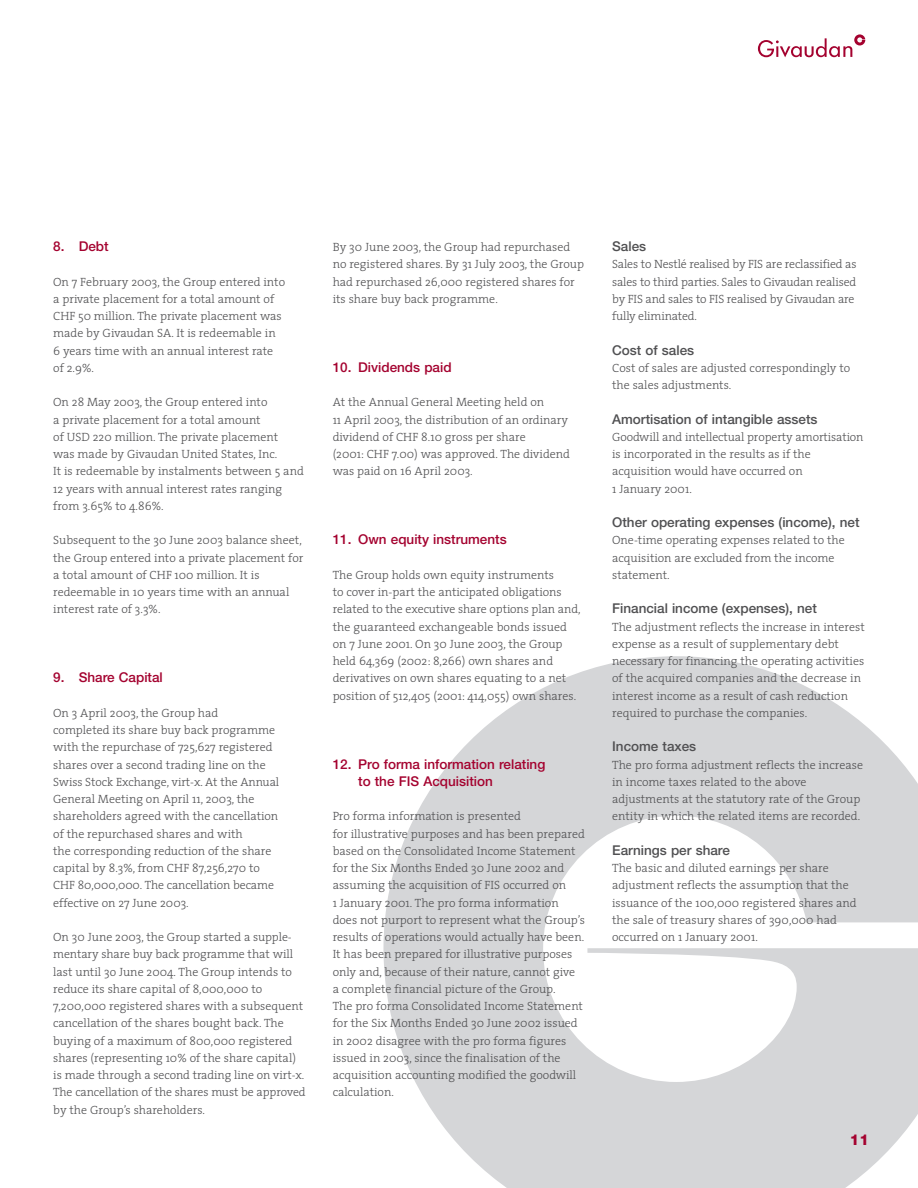
<style>
.page{position:relative;width:918px;height:1188px;background:#fff}
.page>*{position:absolute;margin:0;border:0;box-sizing:border-box;transform-origin:0 0}
.t1{font:800 15px "Helvetica Neue";color:#a4022f}
.t2{font:500 13.5px "Helvetica Neue";color:#505052}
.t3{font:500 13.5px/17.2px "Helvetica Neue";color:#a4022f}
.t4{font:300 12px/17.2px "The Serif";color:#505052}
</style>
<div class="page">
<svg style="left:383px;top:656px;width:535px;height:532px;fill:#d5d6d8"></svg>
<svg style="left:758px;top:34px;width:107px;height:23px"></svg>
<p class="t3" style="left:53px;top:239px;width:57px">8. Debt</p>
<p class="t4" style="left:53px;top:275px;width:233px">On 7 February 2003, the Group entered into a private placement for a total amount of CHF 50 million. The private placement was made by Givaudan SA. It is redeemable in 6 years time with an annual interest rate of 2.9%.</p>
<p class="t4" style="left:53px;top:395px;width:252px">On 28 May 2003, the Group entered into<br>a private placement for a total amount<br>of USD 220 million. The private placement<br>was made by Givaudan United States, Inc.<br>It is redeemable by instalments between 5 and 12 years with annual interest rates ranging from 3.65% to 4.86%.</p>
<p class="t4" style="left:53px;top:533px;width:252px">Subsequent to the 30 June 2003 balance sheet, the Group entered into a private placement for a total amount of CHF 100 million. It is redeemable in 10 years time with an annual interest rate of 3.3%.</p>
<p class="t3" style="left:53px;top:670px;width:111px">9. Share Capital</p>
<p class="t4" style="left:53px;top:706px;width:228px">On 3 April 2003, the Group had<br>completed its share buy back programme with the repurchase of 725,627 registered shares over a second trading line on the Swiss Stock Exchange, virt-x. At the Annual General Meeting on April 11, 2003, the shareholders agreed with the cancellation of the repurchased shares and with<br>the corresponding reduction of the share capital by 8.3%, from CHF 87,256,270 to CHF 80,000,000. The cancellation became effective on 27 June 2003.</p>
<p class="t4" style="left:53px;top:930px;width:254px">On 30 June 2003, the Group started a supple&shy;mentary share buy back programme that will last until 3o June 2004. The Group intends to reduce its share capital of 8,000,000 to 7,200,000 registered shares with a subsequent cancellation of the shares bought back. The buying of a maximum of 800,000 registered shares (representing 10% of the share capital) is made through a second trading line on virt-x.<br>The cancellation of the shares must be approved by the Group’s shareholders.</p>
<p class="t4" style="left:333px;top:240px;width:253px">By 30 June 2003, the Group had repurchased no registered shares. By 31 July 2003, the Group had repurchased 26,000 registered shares for its share buy back programme.</p>
<p class="t3" style="left:333px;top:360px;width:120px">10. Dividends paid</p>
<p class="t4" style="left:333px;top:395px;width:239px">At the Annual General Meeting held on<br>11 April 2003, the distribution of an ordinary dividend of CHF 8.10 gross per share<br>(2001: CHF 7.00) was approved. The dividend was paid on 16 April 2003.</p>
<p class="t3" style="left:333px;top:532px;width:176px">11. Own equity instruments</p>
<p class="t4" style="left:333px;top:568px;width:249px">The Group holds own equity instruments<br>to cover in-part the anticipated obligations related to the executive share options plan and, the guaranteed exchangeable bonds issued on 7 June 2001. On 30 June 2003, the Group held 64,369 (2002: 8,266) own shares and derivatives on own shares equating to a net position of 512,405 (2001: 414,055) own shares.</p>
<p class="t3" style="left:358px;top:756px;width:189px;text-indent:-26px">12. Pro forma information relating to the FIS Acquisition</p>
<p class="t4" style="left:333px;top:809px;width:254px">Pro forma information is presented<br>for illustrative purposes and has been prepared based on the Consolidated Income Statement for the Six Months Ended 30 June 2002 and assuming the acquisition of FIS occurred on<br>1 January 2001. The pro forma information does not purport to represent what the Group’s results of operations would actually have been.<br>It has been prepared for illustrative purposes only and, because of their nature, cannot give<br>a complete financial picture of the Group.<br>The pro forma Consolidated Income Statement for the Six Months Ended 30 June 2002 issued in 2002 disagree with the pro forma figures issued in 2003, since the finalisation of the acquisition accounting modified the goodwill calculation.</p>
<p class="t2" style="left:612px;top:241px;width:36px">Sales</p>
<p class="t4" style="left:612px;top:257px;width:246px">Sales to Nestlé realised by FIS are reclassified as sales to third parties. Sales to Givaudan realised by FIS and sales to FIS realised by Givaudan are fully eliminated.</p>
<p class="t2" style="left:612px;top:345px;width:84px">Cost of sales</p>
<p class="t4" style="left:612px;top:361px;width:240px">Cost of sales are adjusted correspondingly to the sales adjustments.</p>
<p class="t2" style="left:612px;top:414px;width:207px">Amortisation of intangible assets</p>
<p class="t4" style="left:612px;top:430px;width:253px">Goodwill and intellectual property amortisation is incorporated in the results as if the acquisition would have occurred on<br>1 January 2001.</p>
<p class="t2" style="left:612px;top:517px;width:249px">Other operating expenses (income), net</p>
<p class="t4" style="left:612px;top:533px;width:234px">One-time operating expenses related to the acquisition are excluded from the income statement.</p>
<p class="t2" style="left:612px;top:604px;width:206px">Financial income (expenses), net</p>
<p class="t4" style="left:612px;top:620px;width:254px">The adjustment reflects the increase in interest expense as a result of supplementary debt necessary for financing the operating activities of the acquired companies and the decrease in interest income as a result of cash reduction required to purchase the companies.</p>
<p class="t2" style="left:612px;top:742px;width:86px">Income taxes</p>
<p class="t4" style="left:612px;top:758px;width:252px">The pro forma adjustment reflects the increase in income taxes related to the above adjustments at the statutory rate of the Group entity in which the related items are recorded.</p>
<p class="t2" style="left:612px;top:845px;width:119px">Earnings per share</p>
<p class="t4" style="left:612px;top:861px;width:246px">The basic and diluted earnings per share adjustment reflects the assumption that the issuance of the 100,000 registered shares and the sale of treasury shares of 390,000 had occurred on 1 January 2001.</p>
<p class="t1" style="left:850px;top:1135px;width:20px">11</p>
</div>
